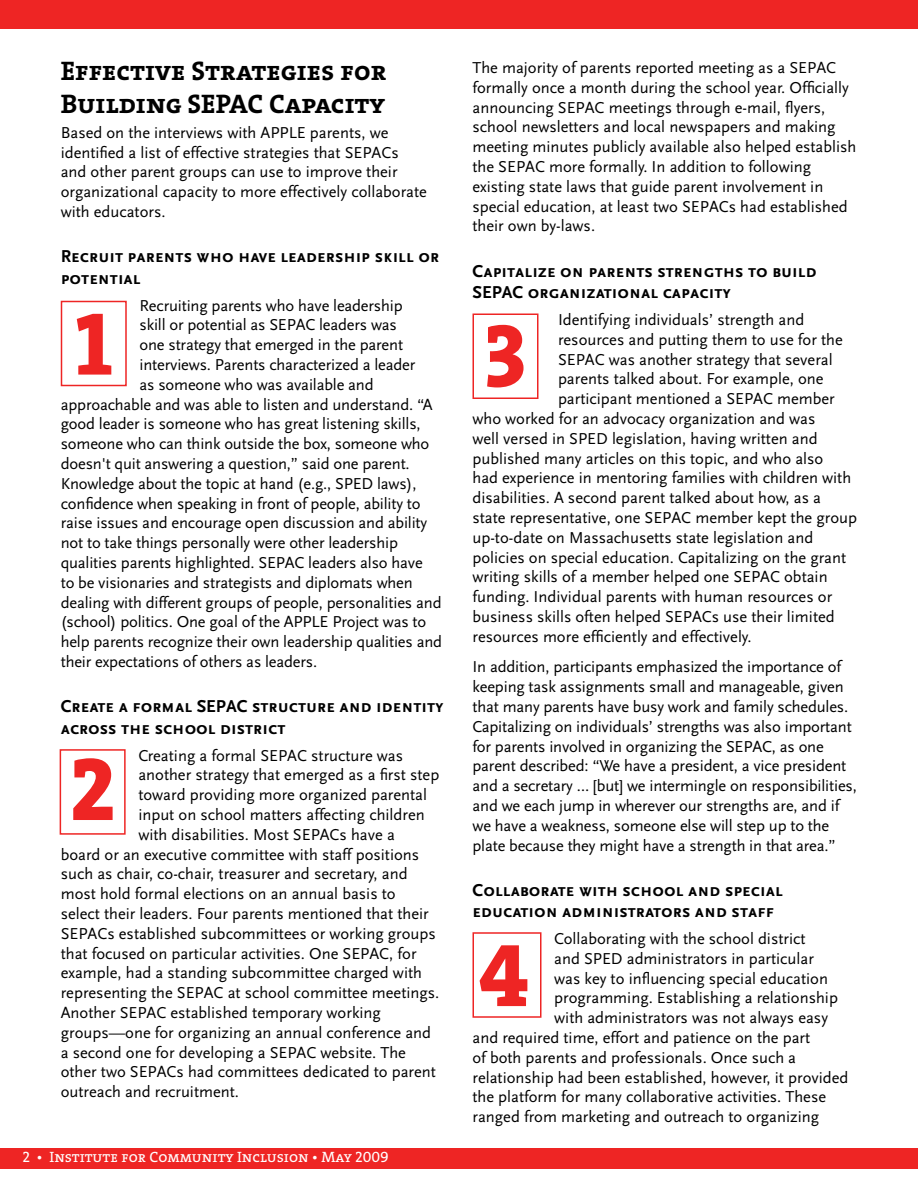
<style>
.page{position:relative;width:918px;height:1188px;background:#fff}
.page>*{position:absolute;margin:0;border:0;box-sizing:border-box;transform-origin:0 0}
.t1{font:90px "The Serif Extra Bold Caps";color:#ee2524}
.t2{font:27px/32.4px "The Serif Bold Caps";color:#000}
.t3{font:700 18px/21.6px "Scala Sans Caps";color:#000}
.t4{font:16.5px/19.8px "Scala Sans";color:#000}
.t5{font:15px "The Serif Caps";color:#fff}
</style>
<div class="page">
<div style="left:0;top:0;width:918px;height:28px;background:#ee2524"></div>
<div style="left:0;top:1148px;width:918px;height:21px;background:#ee2524"></div>
<div style="left:472px;top:314px;width:66px;height:85px;background:#fff;border:2px solid #ee2524"></div>
<div style="left:60px;top:749px;width:66px;height:86px;background:#fff;border:2px solid #ee2524"></div>
<div style="left:61px;top:301px;width:66px;height:85px;background:#fff;border:2px solid #ee2524"></div>
<div style="left:472px;top:932px;width:70px;height:86px;background:#fff;border:2px solid #ee2524"></div>
<h2 class="t2" style="left:61px;top:54px;width:327px">Effective Strategies for<br>Building SEPAC Capacity</h2>
<p class="t4" style="left:61px;top:123px;width:368px">Based on the interviews with APPLE parents, we identified a list of effective strategies that SEPACs and other parent groups can use to improve their organizational capacity to more effectively collaborate with educators.</p>
<p class="t3" style="left:61px;top:246px;width:380px">Recruit parents who have leadership skill or potential</p>
<p class="t4" style="left:140px;top:296px;width:265px">Recruiting parents who have leadership</p>
<p class="t4" style="left:140px;top:315px;width:259px">skill or potential as SEPAC leaders was</p>
<p class="t4" style="left:140px;top:335px;width:265px">one strategy that emerged in the parent</p>
<p class="t4" style="left:140px;top:355px;width:277px">interviews. Parents characterized a leader</p>
<p class="t4" style="left:140px;top:375px;width:236px">as someone who was available and</p>
<p class="t4" style="left:61px;top:395px;width:373px">approachable and was able to listen and understand. “A</p>
<p class="t4" style="left:61px;top:414px;width:362px">good leader is someone who has great listening skills,</p>
<p class="t4" style="left:61px;top:434px;width:370px">someone who can think outside the box, someone who</p>
<p class="t4" style="left:61px;top:454px;width:351px">doesn't quit answering a question,” said one parent.</p>
<p class="t4" style="left:61px;top:474px;width:357px">Knowledge about the topic at hand (e.g., SPED laws),</p>
<p class="t4" style="left:61px;top:494px;width:361px">confidence when speaking in front of people, ability to</p>
<p class="t4" style="left:61px;top:513px;width:368px">raise issues and encourage open discussion and ability</p>
<p class="t4" style="left:61px;top:533px;width:339px">not to take things personally were other leadership</p>
<p class="t4" style="left:61px;top:553px;width:364px">qualities parents highlighted. SEPAC leaders also have</p>
<p class="t4" style="left:61px;top:573px;width:354px">to be visionaries and strategists and diplomats when</p>
<p class="t4" style="left:61px;top:593px;width:382px">dealing with different groups of people, personalities and</p>
<p class="t4" style="left:61px;top:612px;width:367px">(school) politics. One goal of the APPLE Project was to</p>
<p class="t4" style="left:61px;top:632px;width:383px">help parents recognize their own leadership qualities and</p>
<p class="t4" style="left:61px;top:652px;width:258px">their expectations of others as leaders.</p>
<p class="t3" style="left:61px;top:696px;width:385px">Create a formal SEPAC structure and identity across the school district</p>
<p class="t4" style="left:138px;top:746px;width:266px">Creating a formal SEPAC structure was</p>
<p class="t4" style="left:138px;top:765px;width:302px">another strategy that emerged as a first step</p>
<p class="t4" style="left:138px;top:785px;width:290px">toward providing more organized parental</p>
<p class="t4" style="left:138px;top:805px;width:288px">input on school matters affecting children</p>
<p class="t4" style="left:138px;top:825px;width:258px">with disabilities. Most SEPACs have a</p>
<p class="t4" style="left:61px;top:845px;width:360px">board or an executive committee with staff positions</p>
<p class="t4" style="left:61px;top:864px;width:348px">such as chair, co-chair, treasurer and secretary, and</p>
<p class="t4" style="left:61px;top:884px;width:337px">most hold formal elections on an annual basis to</p>
<p class="t4" style="left:61px;top:904px;width:369px">select their leaders. Four parents mentioned that their</p>
<p class="t4" style="left:61px;top:924px;width:377px">SEPACs established subcommittees or working groups</p>
<p class="t4" style="left:61px;top:944px;width:357px">that focused on particular activities. One SEPAC, for</p>
<p class="t4" style="left:61px;top:963px;width:363px">example, had a standing subcommittee charged with</p>
<p class="t4" style="left:61px;top:983px;width:380px">representing the SEPAC at school committee meetings.</p>
<p class="t4" style="left:61px;top:1003px;width:322px">Another SEPAC established temporary working</p>
<p class="t4" style="left:61px;top:1023px;width:372px">groups—one for organizing an annual conference and</p>
<p class="t4" style="left:61px;top:1043px;width:347px">a second one for developing a SEPAC website. The</p>
<p class="t4" style="left:61px;top:1062px;width:377px">other two SEPACs had committees dedicated to parent</p>
<p class="t4" style="left:61px;top:1082px;width:180px">outreach and recruitment.</p>
<h1 class="t1" style="left:75px;top:268px;width:40px">1</h1>
<h1 class="t1" style="left:69px;top:714px;width:48px">2</h1>
<p class="t5" style="left:22px;top:1145px;width:368px">2 • Institute for Community Inclusion • May 2009</p>
<p class="t4" style="left:472px;top:58px;width:385px">The majority of parents reported meeting as a SEPAC formally once a month during the school year. Officially announcing SEPAC meetings through e-mail, flyers, school newsletters and local newspapers and making meeting minutes publicly available also helped establish the SEPAC more formally. In addition to following existing state laws that guide parent involvement in special education, at least two SEPACs had established their own by-laws.</p>
<p class="t3" style="left:472px;top:260px;width:346px">Capitalize on parents strengths to build<br>SEPAC organizational capacity</p>
<p class="t4" style="left:558px;top:310px;width:248px">Identifying individuals’ strength and</p>
<p class="t4" style="left:558px;top:330px;width:286px">resources and putting them to use for the</p>
<p class="t4" style="left:558px;top:350px;width:276px">SEPAC was another strategy that several</p>
<p class="t4" style="left:558px;top:369px;width:267px">parents talked about. For example, one</p>
<p class="t4" style="left:558px;top:389px;width:278px">participant mentioned a SEPAC member</p>
<p class="t4" style="left:472px;top:409px;width:345px">who worked for an advocacy organization and was</p>
<p class="t4" style="left:472px;top:429px;width:347px">well versed in SPED legislation, having written and</p>
<p class="t4" style="left:472px;top:449px;width:352px">published many articles on this topic, and who also</p>
<p class="t4" style="left:472px;top:468px;width:380px">had experience in mentoring families with children with</p>
<p class="t4" style="left:472px;top:488px;width:350px">disabilities. A second parent talked about how, as a</p>
<p class="t4" style="left:472px;top:508px;width:386px">state representative, one SEPAC member kept the group</p>
<p class="t4" style="left:472px;top:528px;width:342px">up-to-date on Massachusetts state legislation and</p>
<p class="t4" style="left:472px;top:548px;width:375px">policies on special education. Capitalizing on the grant</p>
<p class="t4" style="left:472px;top:567px;width:357px">writing skills of a member helped one SEPAC obtain</p>
<p class="t4" style="left:472px;top:587px;width:361px">funding. Individual parents with human resources or</p>
<p class="t4" style="left:472px;top:607px;width:364px">business skills often helped SEPACs use their limited</p>
<p class="t4" style="left:472px;top:627px;width:280px">resources more efficiently and effectively.</p>
<p class="t4" style="left:472px;top:657px;width:386px">In addition, participants emphasized the importance of keeping task assignments small and manageable, given that many parents have busy work and family schedules.<br>Capitalizing on individuals’ strengths was also important for parents involved in organizing the SEPAC, as one parent described: “We have a president, a vice president and a secretary … [but] we intermingle on responsibilities, and we each jump in wherever our strengths are, and if we have a weakness, someone else will step up to the plate because they might have a strength in that area.”</p>
<p class="t3" style="left:472px;top:879px;width:312px">Collaborate with school and special education administrators and staff</p>
<p class="t4" style="left:554px;top:929px;width:253px">Collaborating with the school district</p>
<p class="t4" style="left:554px;top:949px;width:261px">and SPED administrators in particular</p>
<p class="t4" style="left:554px;top:969px;width:275px">was key to influencing special education</p>
<p class="t4" style="left:554px;top:988px;width:285px">programming. Establishing a relationship</p>
<p class="t4" style="left:554px;top:1008px;width:275px">with administrators was not always easy</p>
<p class="t4" style="left:472px;top:1028px;width:339px">and required time, effort and patience on the part</p>
<p class="t4" style="left:472px;top:1048px;width:325px">of both parents and professionals. Once such a</p>
<p class="t4" style="left:472px;top:1068px;width:377px">relationship had been established, however, it provided</p>
<p class="t4" style="left:472px;top:1087px;width:355px">the platform for many collaborative activities. These</p>
<p class="t4" style="left:472px;top:1107px;width:348px">ranged from marketing and outreach to organizing</p>
<h1 class="t1" style="left:484px;top:280px;width:45px">3</h1>
<h1 class="t1" style="left:478px;top:900px;width:52px">4</h1>
</div>
